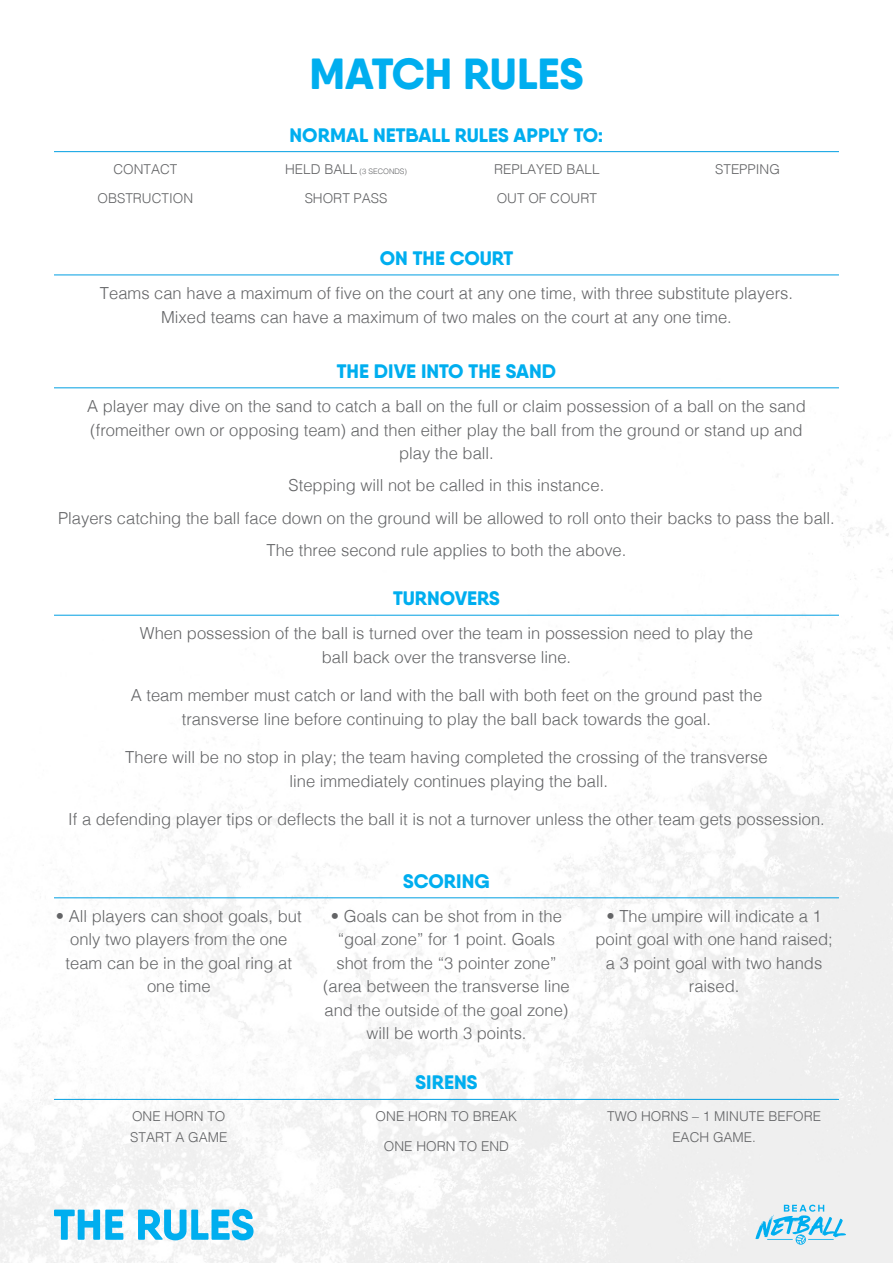
<style>
.page{position:relative;width:893px;height:1263px;background:#fff}
.page>*{position:absolute;margin:0;border:0;box-sizing:border-box;transform-origin:0 0}
.t1{font:800 43.5px "Qanelas Soft";color:#00aeef}
.t2{font:800 19.5px "Qanelas Soft";color:#00aeef}
.t3{font:300 16.5px/23.4px "Helvetica";color:#636466;text-align:center}
.t4{font:300 13.5px/29.4px "Helvetica";color:#636466;text-align:center}
.t5{font:300 7.5px "Helvetica";color:#636466}
.s1{font-size:13.5px}
</style>
<div class="page">
<svg style="left:54px;top:1209px;width:200px;height:31px"></svg>
<svg style="left:755px;top:1205px;width:91px;height:40px"></svg>
<hr style="left:54px;top:151px;width:785px;height:1px;background:#009fe2">
<hr style="left:54px;top:1099px;width:785px;height:1px;background:#009fe2">
<hr style="left:54px;top:275px;width:785px;height:1px;background:#009fe2">
<hr style="left:54px;top:387px;width:785px;height:1px;background:#009fe2">
<hr style="left:54px;top:615px;width:785px;height:1px;background:#009fe2">
<hr style="left:54px;top:897px;width:785px;height:1px;background:#009fe2">
<h1 class="t1" style="left:310px;top:46px;width:275px">MATCH RULES</h1>
<p class="t2" style="left:290px;top:122px;width:315px">NORMAL NETBALL RULES APPLY TO:</p>
<p class="t4" style="left:98px;top:153px;width:97px">CONTACT<br>OBSTRUCTION</p>
<p class="t5" style="left:285px;top:165px;width:123px"><span class="s1">HELD BALL</span> (3 SECONDS)</p>
<p class="t4" style="left:305px;top:183px;width:84px">SHORT PASS</p>
<p class="t4" style="left:494px;top:153px;width:107px;text-align:left">REPLAYED BALL<br>OUT OF COURT</p>
<p class="t4" style="left:715px;top:153px;width:66px">STEPPING</p>
<p class="t2" style="left:380px;top:246px;width:135px">ON THE COURT</p>
<p class="t3" style="left:100px;top:280px;width:695px">Teams can have a maximum of five on the court at any one time, with three substitute players.<br>Mixed teams can have a maximum of two males on the court at any one time.</p>
<p class="t2" style="left:337px;top:359px;width:221px">THE DIVE INTO THE SAND</p>
<p class="t3" style="left:87px;top:393px;width:720px">A player may dive on the sand to catch a ball on the full or claim possession of a ball on the sand (fromeither own or opposing team) and then either play the ball from the ground or stand up and play the ball.</p>
<p class="t3" style="left:58px;top:468px;width:778px;line-height:32.4px">Stepping will not be called in this instance.<br>Players catching the ball face down on the ground will be allowed to roll onto their backs to pass the ball.<br>The three second rule applies to both the above.</p>
<p class="t2" style="left:393px;top:586px;width:108px">TURNOVERS</p>
<p class="t3" style="left:140px;top:621px;width:614px">When possession of the ball is turned over the team in possession need to play the ball back over the transverse line.</p>
<p class="t3" style="left:131px;top:682px;width:633px">A team member must catch or land with the ball with both feet on the ground past the transverse line before continuing to play the ball back towards the goal.</p>
<p class="t3" style="left:125px;top:744px;width:644px">There will be no stop in play; the team having completed the crossing of the transverse line immediately continues playing the ball.</p>
<p class="t3" style="left:68px;top:806px;width:758px">If a defending player tips or deflects the ball it is not a turnover unless the other team gets possession.</p>
<p class="t2" style="left:403px;top:868px;width:88px">SCORING</p>
<p class="t3" style="left:56px;top:903px;width:247px">• All players can shoot goals, but only two players from the one team can be in the goal ring at one time</p>
<p class="t3" style="left:323px;top:903px;width:248px">• Goals can be shot from in the “goal zone” for 1 point. Goals shot from the “3 pointer zone” (area between the transverse line and the outside of the goal zone) will be worth 3 points.</p>
<p class="t3" style="left:595px;top:903px;width:239px">• The umpire will indicate a 1 point goal with one hand raised; a 3 point goal with two hands raised.</p>
<p class="t2" style="left:416px;top:1070px;width:63px">SIRENS</p>
<p class="t4" style="left:130px;top:1105px;width:99px;line-height:20.4px;text-align:left">ONE HORN TO<br>START A GAME</p>
<p class="t4" style="left:376px;top:1101px;width:143px">ONE HORN TO BREAK<br>ONE HORN TO END</p>
<p class="t4" style="left:607px;top:1105px;width:215px;line-height:20.5px">TWO HORNS – 1 MINUTE BEFORE<br>EACH GAME.</p>
</div>
